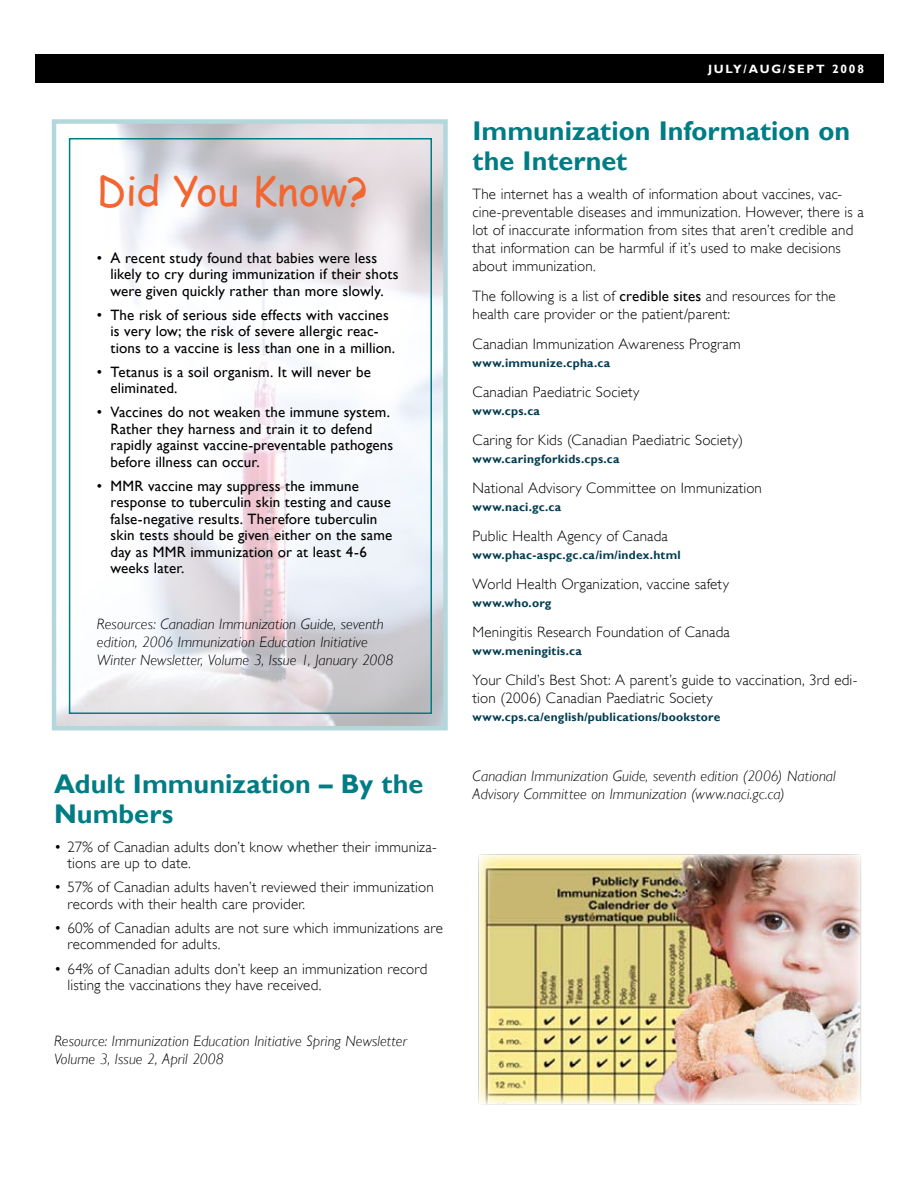
<style>
.page{position:relative;width:918px;height:1188px;background:#fff}
.page>*{position:absolute;margin:0;border:0;box-sizing:border-box;transform-origin:0 0}
.t1{font:40.5px "Comic Sans MS";color:#f26631}
.t2{font:700 27px/30px "Gill Sans";letter-spacing:.005em;color:#007c85}
.t3{font:300 15px/18px "Gill Sans";letter-spacing:.01em;color:#000}
.t4{font:15px/16.5px "Gill Sans";letter-spacing:.01em;color:#000}
.t5{font:italic 300 15px/18px "Gill Sans";letter-spacing:.005em;color:#000}
.t6{font:700 12px "Gill Sans";letter-spacing:.025em;color:#023d50}
.t7{font:700 12px "Gill Sans";letter-spacing:.15em;color:#fff}
.s1{font-weight:400}
</style>
<div class="page">
<div style="left:35px;top:54px;width:848px;height:28px;background:#000"></div>
<img style="left:57px;top:124px;width:386px;height:601px">
<div style="left:69px;top:138px;width:363px;height:576px;border:2px solid #007c85"></div>
<img style="left:480px;top:856px;width:379px;height:247px">
<h1 class="t1" style="left:97px;top:161px;width:273px">Did You Know?</h1>
<p class="t4" style="left:110px;top:250px;width:290px;text-indent:-14px">• A recent study found that babies were less likely to cry during immunization if their shots were given quickly rather than more slowly.</p>
<p class="t4" style="left:110px;top:307px;width:286px;text-indent:-14px">• The risk of serious side effects with vaccines is very low; the risk of severe allergic reac&shy;tions to a vaccine is less than one in a million.</p>
<p class="t4" style="left:110px;top:364px;width:262px;text-indent:-14px">• Tetanus is a soil organism. It will never be eliminated.</p>
<p class="t4" style="left:110px;top:404px;width:284px;text-indent:-14px">• Vaccines do not weaken the immune system.<br>Rather they harness and train it to defend rapidly against vaccine-preventable pathogens before illness can occur.</p>
<p class="t4" style="left:110px;top:478px;width:283px;text-indent:-14px">• MMR vaccine may suppress the immune response to tuberculin skin testing and cause false-negative results. Therefore tuberculin skin tests should be given either on the same day as MMR immunization or at least 4-6 weeks later.</p>
<p class="t5" style="left:97px;top:615px;width:298px">Resources: Canadian Immunization Guide, seventh edition, 2006 Immunization Education Initiative<br>Winter Newsletter, Volume 3, Issue 1, January 2008</p>
<h2 class="t2" style="left:54px;top:770px;width:371px">Adult I mmunization – By the<br>N umbers</h2>
<p class="t3" style="left:68px;top:839px;width:371px;line-height:16.5px;text-indent:-14px">• 27% of Canadian adults don’t know whether their immuniza&shy;tions are up to date.</p>
<p class="t3" style="left:68px;top:879px;width:368px;line-height:16.5px;text-indent:-14px">• 57% of Canadian adults haven’t reviewed their immunization records with their health care provider.</p>
<p class="t3" style="left:68px;top:920px;width:377px;line-height:16.5px;text-indent:-14px">• 60% of Canadian adults are not sure which immunizations are recommended for adults.</p>
<p class="t3" style="left:68px;top:960px;width:361px;line-height:16.5px;text-indent:-14px">• 64% of Canadian adults don’t keep an immunization record listing the vaccinations they have received.</p>
<p class="t5" style="left:54px;top:1032px;width:354px">Resource: Immunization Education Initiative Spring Newsletter<br>Volume 3, Issue 2, April 2008</p>
<p class="t7" style="left:708px;top:62px;width:157px">july/aug/sept 2008</p>
<h2 class="t2" style="left:472px;top:117px;width:379px">I mmunization I nformation on the I nternet</h2>
<p class="t3" style="left:472px;top:185px;width:393px">The internet has a wealth of information about vaccines, vac&shy;cine-preventable diseases and immunization. However, there is a lot of inaccurate information from sites that aren’t credible and that information can be harmful if it’s used to make decisions about immunization.</p>
<p class="t3" style="left:472px;top:287px;width:365px">The following is a list of <span class="s1">credible sites</span> and resources for the health care provider or the patient/parent:</p>
<p class="t3" style="left:472px;top:335px;width:270px">Canadian Immunization Awareness Program</p>
<p class="t6" style="left:472px;top:355px;width:139px">www.immunize.cpha.ca</p>
<p class="t3" style="left:472px;top:383px;width:168px">Canadian Paediatric Society</p>
<p class="t6" style="left:472px;top:403px;width:69px">www.cps.ca</p>
<p class="t3" style="left:472px;top:431px;width:272px">Caring for Kids (Canadian Paediatric Society)</p>
<p class="t6" style="left:472px;top:451px;width:149px">www.caringforkids.cps.ca</p>
<p class="t3" style="left:473px;top:479px;width:291px">National Advisory Committee on Immunization</p>
<p class="t6" style="left:472px;top:499px;width:90px">www.naci.gc.ca</p>
<p class="t3" style="left:472px;top:527px;width:197px">Public Health Agency of Canada</p>
<p class="t6" style="left:472px;top:547px;width:210px">www.phac-aspc.gc.ca/im/index.html</p>
<p class="t3" style="left:472px;top:575px;width:258px">World Health Organization, vaccine safety</p>
<p class="t6" style="left:472px;top:595px;width:80px">www.who.org</p>
<p class="t3" style="left:472px;top:623px;width:259px">Meningitis Research Foundation of Canada</p>
<p class="t6" style="left:472px;top:643px;width:111px">www.meningitis.ca</p>
<p class="t3" style="left:472px;top:671px;width:387px">Your Child’s Best Shot: A parent’s guide to vaccination, 3rd edi&shy;tion (2006) Canadian Paediatric Society</p>
<p class="t6" style="left:472px;top:709px;width:249px">www.cps.ca/english/publications/bookstore</p>
<p class="t5" style="left:472px;top:767px;width:365px">Canadian Immunization Guide, seventh edition (2006) National<br>Advisory Committee on Immunization (www.naci.gc.ca)</p>
</div>
